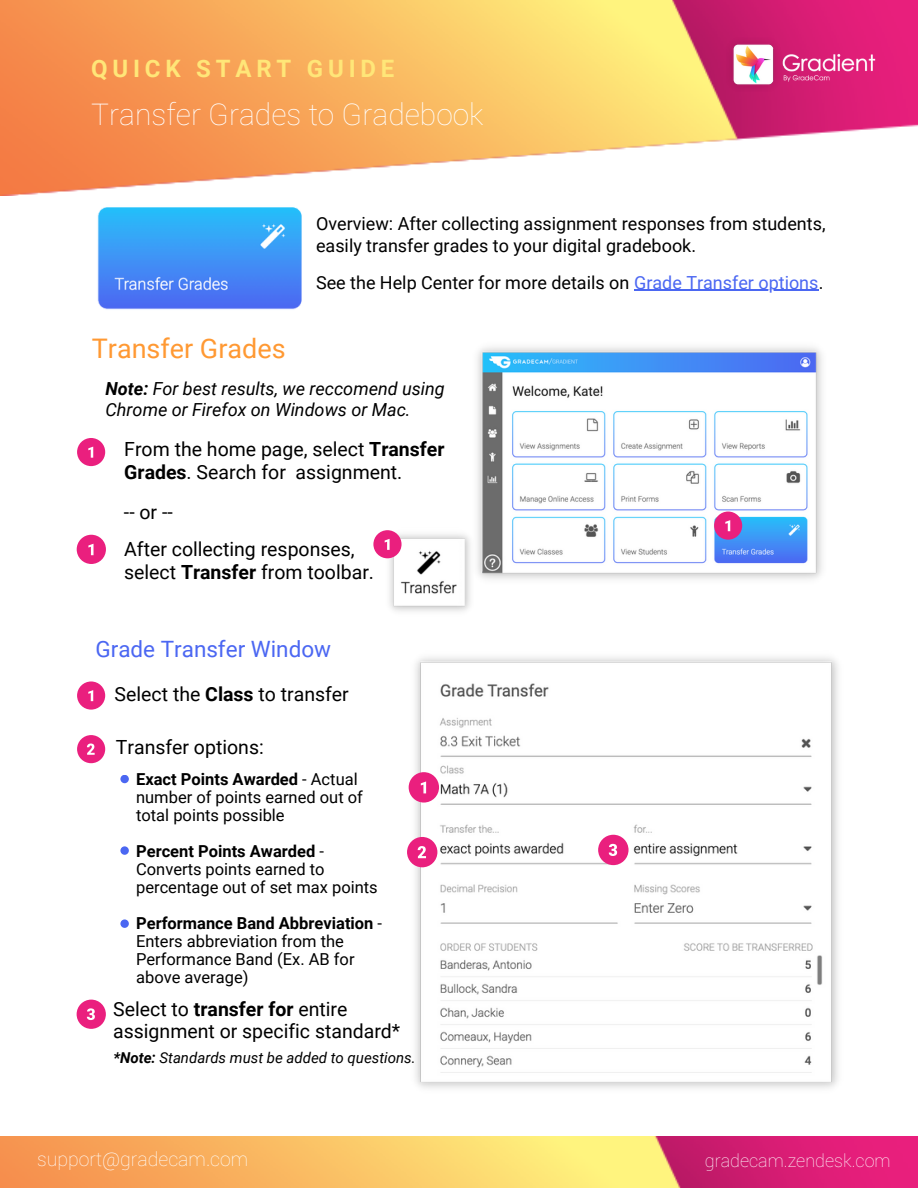
<style>
.page{position:relative;width:918px;height:1188px;background:#fff}
.page>*{position:absolute;margin:0;border:0;box-sizing:border-box;transform-origin:0 0}
.t1{font:100 30px "Roboto";color:#fff}
.t2{font:27px "Roboto";color:#f93}
.t3{font:700 24px "Roboto";letter-spacing:.2em;color:#ffe678}
.t4{font:22.5px "Roboto";color:#4b67f2}
.t5{font:19.5px/22.5px "Roboto";color:#000}
.t6{font:100 19.5px "Roboto";color:#fff}
.t7{font:18px/21.3px "Roboto";color:#000}
.t8{font:italic 18px/21.3px "Roboto";color:#000}
.t9{font:100 18px "Roboto";color:#fff}
.t10{font:16.5px/18px "Roboto";color:#000}
.t11{font:italic 15px "Roboto";color:#000}
.s1{color:#4b67f2}
.s2{font-weight:700}
</style>
<div class="page">
<img style="left:0;top:0;width:918px;height:196px">
<img style="left:97px;top:207px;width:205px;height:103px">
<div style="left:77px;top:681px;width:28px;height:29px;background:#ea1f7e;border-radius:50%"></div>
<svg style="left:88px;top:690px;width:5px;height:11px"></svg>
<div style="left:77px;top:735px;width:28px;height:28px;background:#ea1f7e;border-radius:50%"></div>
<svg style="left:87px;top:744px;width:8px;height:11px"></svg>
<div style="left:77px;top:1000px;width:29px;height:29px;background:#ea1f7e;border-radius:50%"></div>
<svg style="left:87px;top:1008px;width:8px;height:12px"></svg>
<img style="left:410px;top:657px;width:428px;height:431px">
<div style="left:409px;top:772px;width:30px;height:31px;background:#ea1f7e;border-radius:50%"></div>
<svg style="left:421px;top:782px;width:5px;height:11px"></svg>
<div style="left:407px;top:837px;width:30px;height:30px;background:#ea1f7e;border-radius:50%"></div>
<svg style="left:418px;top:846px;width:8px;height:12px"></svg>
<div style="left:598px;top:835px;width:31px;height:30px;background:#ea1f7e;border-radius:50%"></div>
<svg style="left:609px;top:844px;width:8px;height:12px"></svg>
<img style="left:0;top:1136px;width:918px;height:52px">
<div style="left:77px;top:535px;width:29px;height:29px;background:#ea1f7e;border-radius:50%"></div>
<svg style="left:88px;top:544px;width:6px;height:11px"></svg>
<div style="left:77px;top:438px;width:28px;height:28px;background:#ea1f7e;border-radius:50%"></div>
<svg style="left:88px;top:447px;width:5px;height:11px"></svg>
<img style="left:385px;top:530px;width:85px;height:82px">
<img style="left:477px;top:347px;width:345px;height:232px">
<div style="left:714px;top:512px;width:28px;height:28px;background:#ea1f7e;border-radius:50%"></div>
<svg style="left:725px;top:520px;width:5px;height:11px"></svg>
<div style="left:373px;top:530px;width:29px;height:28px;background:#ea1f7e;border-radius:50%"></div>
<svg style="left:385px;top:539px;width:5px;height:11px"></svg>
<div style="left:120px;top:775px;width:9px;height:8px;background:#4b67f2;border-radius:50%"></div>
<div style="left:120px;top:846px;width:9px;height:9px;background:#4b67f2;border-radius:50%"></div>
<div style="left:120px;top:919px;width:9px;height:9px;background:#4b67f2;border-radius:50%"></div>
<img style="left:726px;top:37px;width:154px;height:54px">
<hr style="left:634px;top:290px;width:185px;height:1px;background:#4b67f2">
<p class="t3" style="left:91px;top:54px;width:305px">QUICK START GUIDE</p>
<p class="t1" style="left:91px;top:97px;width:394px">Transfer Grades to Gradebook</p>
<p class="t7" style="left:316px;top:213px;width:511px">Overview: After collecting assignment responses from students, easily transfer grades to your digital gradebook.</p>
<p class="t2" style="left:92px;top:333px;width:195px">Transfer Grades</p>
<p class="t7" style="left:316px;top:272px;width:509px">See the Help Center for more details on <span class="s1">Grade Transfer options</span>.</p>
<p class="t8" style="left:105px;top:378px;width:341px"><span class="s2">Note:</span> For best results, we reccomend using<br>Chrome or Firefox on Windows or Mac.</p>
<p class="t5" style="left:124px;top:438px;width:322px">From the home page, select <span class="s2">Transfer<br>Grades</span>. Search for assignment.</p>
<p class="t5" style="left:124px;top:501px;width:50px">-- or --</p>
<p class="t5" style="left:124px;top:538px;width:251px">After collecting responses, select <span class="s2">Transfer</span> from toolbar.</p>
<p class="t4" style="left:96px;top:636px;width:237px">Grade Transfer Window</p>
<p class="t5" style="left:115px;top:683px;width:236px">Select the <span class="s2">Class</span> to transfer</p>
<p class="t5" style="left:116px;top:736px;width:149px">Transfer options:</p>
<p class="t10" style="left:136px;top:771px;width:228px"><span class="s2">Exact Points Awarded</span> - Actual number of points earned out of total points possible</p>
<p class="t10" style="left:136px;top:842px;width:243px"><span class="s2">Percent Points Awarded</span> -<br>Converts points earned to percentage out of set max points</p>
<p class="t10" style="left:136px;top:914px;width:248px"><span class="s2">Performance Band Abbreviation</span> -<br>Enters abbreviation from the<br>Performance Band (Ex. AB for above average)</p>
<p class="t5" style="left:113px;top:999px;width:289px;line-height:21.3px">Select to <span class="s2">transfer for</span> entire assignment or specific standard*</p>
<p class="t11" style="left:113px;top:1049px;width:304px"><span class="s2">*Note:</span> Standards must be added to questions.</p>
<p class="t6" style="left:37px;top:1148px;width:212px">support@gradecam.com</p>
<p class="t9" style="left:705px;top:1150px;width:187px">gradecam.zendesk.com</p>
</div>
